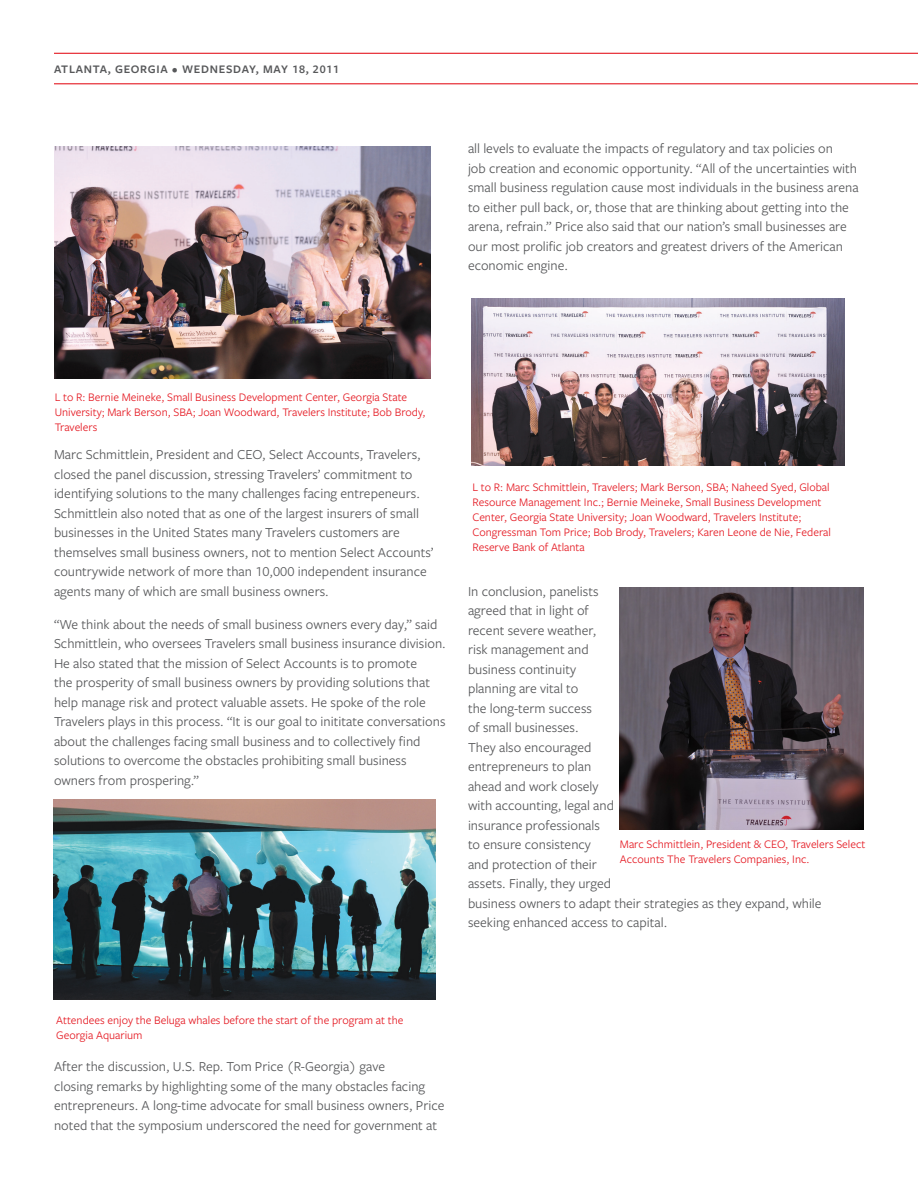
<style>
.page{position:relative;width:918px;height:1188px;background:#fff}
.page>*{position:absolute;margin:0;border:0;box-sizing:border-box;transform-origin:0 0}
.Body_copy{font:14.25px/19.5px "Freight Sans Pro";color:#57585a}
.Body_copy-2{font:12px/15px "Freight Sans Pro";color:#e51a23}
.Sub-title_1_line{font:600 12px "Freight Sans Pro";letter-spacing:.06em;color:#57585a}
</style>
<div class="page">
<hr style="left:54px;top:53px;width:864px;height:1px;background:#e51a23">
<hr style="left:54px;top:83px;width:864px;height:1px;background:#e51a23">
<img style="left:54px;top:147px;width:376px;height:232px">
<img style="left:54px;top:799px;width:382px;height:201px">
<img style="left:472px;top:298px;width:373px;height:168px">
<img style="left:620px;top:588px;width:244px;height:241px">
<p class="Sub-title_1_line" style="left:54px;top:61px;width:287px">ATLANTA, GEORGIA • WEDNESDAY, MAY 18, 2011</p>
<p class="Body_copy" style="left:468px;top:138px;width:392px">all levels to evaluate the impacts of regulatory and tax policies on<br>job creation and economic opportunity. “All of the uncertainties with small business regulation cause most individuals in the business arena to either pull back, or, those that are thinking about getting into the arena, refrain.” Price also said that our nation’s small businesses are our most prolific job creators and greatest drivers of the American economic engine.</p>
<p class="Body_copy-2" style="left:55px;top:389px;width:372px">L to R: Bernie Meineke, Small Business Development Center, Georgia State<br>University; Mark Berson, SBA; Joan Woodward, Travelers Institute; Bob Brody,<br>Travelers</p>
<p class="Body_copy" style="left:54px;top:444px;width:381px">Marc Schmittlein, President and CEO, Select Accounts, Travelers, closed the panel discussion, stressing Travelers’ commitment to identifying solutions to the many challenges facing entrepeneurs.<br>Schmittlein also noted that as one of the largest insurers of small businesses in the United States many Travelers customers are themselves small business owners, not to mention Select Accounts’ countrywide network of more than 10,000 independent insurance agents many of which are small business owners.</p>
<p class="Body_copy" style="left:54px;top:614px;width:393px">“We think about the needs of small business owners every day,” said Schmittlein, who oversees Travelers small business insurance division.<br>He also stated that the mission of Select Accounts is to promote<br>the prosperity of small business owners by providing solutions that help manage risk and protect valuable assets. He spoke of the role Travelers plays in this process. “It is our goal to inititate conversations about the challenges facing small business and to collectively find solutions to overcome the obstacles prohibiting small business owners from prospering.”</p>
<p class="Body_copy-2" style="left:472px;top:479px;width:360px">L to R: Marc Schmittlein, Travelers; Mark Berson, SBA; Naheed Syed, Global Resource Management Inc.; Bernie Meineke, Small Business Development Center, Georgia State University; Joan Woodward, Travelers Institute; Congressman Tom Price; Bob Brody, Travelers; Karen Leone de Nie, Federal Reserve Bank of Atlanta</p>
<p class="Body_copy" style="left:468px;top:581px;width:355px">In conclusion, panelists<br>agreed that in light of<br>recent severe weather,<br>risk management and<br>business continuity<br>planning are vital to<br>the long-term success<br>of small businesses.<br>They also encouraged<br>entrepreneurs to plan<br>ahead and work closely<br>with accounting, legal and<br>insurance professionals<br>to ensure consistency<br>and protection of their<br>assets. Finally, they urged<br>business owners to adapt their strategies as they expand, while seeking enhanced access to capital.</p>
<p class="Body_copy-2" style="left:620px;top:837px;width:247px">Marc Schmittlein, President &amp; CEO, Travelers Select<br>Accounts The Travelers Companies, Inc.</p>
<p class="Body_copy-2" style="left:56px;top:1012px;width:349px">Attendees enjoy the Beluga whales before the start of the program at the<br>Georgia Aquarium</p>
<p class="Body_copy" style="left:54px;top:1056px;width:392px">After the discussion, U.S. Rep. Tom Price (R-Georgia) gave<br>closing remarks by highlighting some of the many obstacles facing entrepreneurs. A long-time advocate for small business owners, Price noted that the symposium underscored the need for government at</p>
</div>
